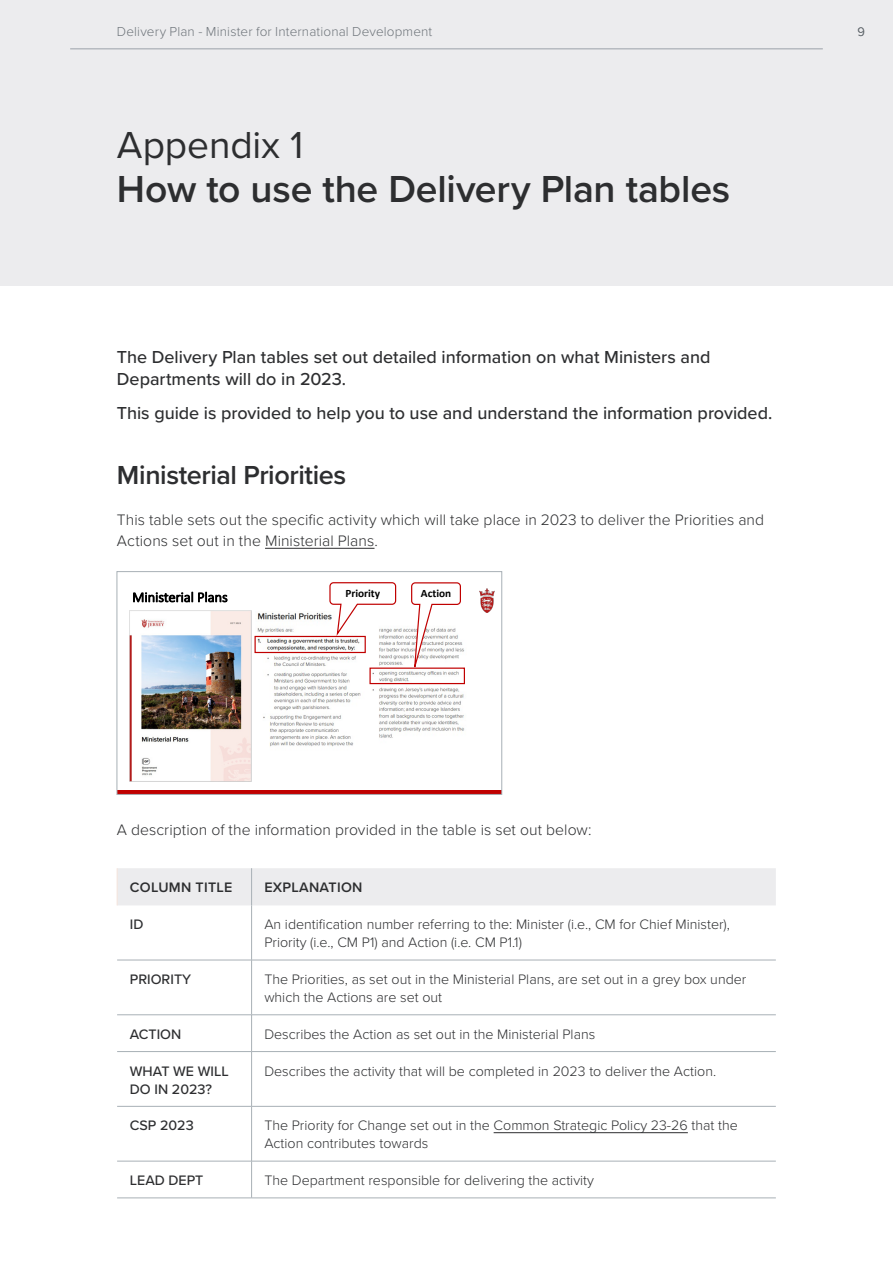
<style>
.page{position:relative;width:893px;height:1263px;background:#fff}
.page>*{position:absolute;margin:0;border:0;box-sizing:border-box;transform-origin:0 0}
.t1{font:600 39px/43.8px "Proxima Nova";letter-spacing:-.005em;color:#2d2e30}
.t2{font:600 27px "Proxima Nova";letter-spacing:-.015em;color:#2d2e30}
.t3{font:500 18px/21.6px "Proxima Nova";letter-spacing:-.005em;color:#2d2e30}
.t4{font:300 15.75px/20.2px "Proxima Nova";letter-spacing:.005em;color:#2d2e30}
.t5{font:300 14.25px/18px "Proxima Nova";color:#2d2e30}
.t6{font:500 14.25px/18px "Proxima Nova";color:#2d2e30}
.t7{font:600 14.25px "Proxima Nova";letter-spacing:.02em;color:#2d2e30}
.t8{font:300 14.25px "Calibri";color:#000}
.t9{font:300 13.5px "Proxima Nova";letter-spacing:.01em;color:#797f84}
.t10{font:300 12.75px "Proxima Nova";color:#6f757a}
.t11{font:700 11.25px "Calibri";color:#000}
.s1{font-weight:400}
</style>
<div class="page">
<div style="left:0;top:0;width:893px;height:286px;background:#ececee"></div>
<hr style="left:265px;top:548px;width:109px;height:1px;background:#2d2e30">
<div style="left:118px;top:868px;width:658px;height:37px;background:#ececee"></div>
<hr style="left:251px;top:868px;width:1px;height:37px;background:#a8b0b6">
<hr style="left:117px;top:868px;width:1px;height:37px;background:#f5e4db">
<hr style="left:251px;top:905px;width:1px;height:55px;background:#a8b0b6">
<hr style="left:251px;top:960px;width:1px;height:54px;background:#a8b0b6">
<hr style="left:251px;top:1015px;width:1px;height:36px;background:#a8b0b6">
<hr style="left:251px;top:1052px;width:1px;height:54px;background:#a8b0b6">
<hr style="left:251px;top:1106px;width:1px;height:55px;background:#a8b0b6">
<hr style="left:251px;top:1161px;width:1px;height:37px;background:#a8b0b6">
<hr style="left:117px;top:960px;width:135px;height:1px;background:#a8b0b6">
<hr style="left:252px;top:960px;width:524px;height:1px;background:#a8b0b6">
<hr style="left:117px;top:1014px;width:135px;height:1px;background:#a8b0b6">
<hr style="left:252px;top:1014px;width:524px;height:1px;background:#a8b0b6">
<hr style="left:117px;top:1051px;width:135px;height:1px;background:#a8b0b6">
<hr style="left:252px;top:1051px;width:524px;height:1px;background:#a8b0b6">
<hr style="left:117px;top:1106px;width:135px;height:1px;background:#a8b0b6">
<hr style="left:252px;top:1106px;width:524px;height:1px;background:#a8b0b6">
<hr style="left:117px;top:1161px;width:135px;height:1px;background:#a8b0b6">
<hr style="left:252px;top:1161px;width:524px;height:1px;background:#a8b0b6">
<hr style="left:117px;top:1197px;width:135px;height:1px;background:#a8b0b6">
<hr style="left:252px;top:1197px;width:524px;height:1px;background:#a8b0b6">
<hr style="left:494px;top:1132px;width:194px;height:1px;background:#2d2e30">
<hr style="left:117px;top:790px;width:385px;height:4px;background:#c00000">
<img style="left:479px;top:589px;width:16px;height:24px">
<img style="left:129px;top:610px;width:122px;height:172px">
<img style="left:255px;top:611px;width:210px;height:136px">
<div style="left:254px;top:636px;width:112px;height:17px;border:1px solid #c00000"></div>
<div style="left:369px;top:667px;width:96px;height:17px;border:1px solid #c00000"></div>
<svg style="left:329px;top:582px;width:68px;height:56px"></svg>
<svg style="left:410px;top:582px;width:52px;height:98px"></svg>
<div style="left:117px;top:571px;width:385px;height:224px;border:1px solid #a8b0b6"></div>
<p class="t9" style="left:117px;top:22px;width:317px">Delivery Plan - Minister for International Development</p>
<p class="t10" style="left:857px;top:22px;width:9px">9</p>
<p class="t1" style="left:117px;top:122px;width:615px"><span class="s1">Appendix 1<br></span>How to use the Delivery Plan tables</p>
<p class="t3" style="left:117px;top:345px;width:595px">The Delivery Plan tables set out detailed information on what Ministers and<br>Departments will do in 2023.</p>
<p class="t3" style="left:117px;top:401px;width:657px">This guide is provided to help you to use and understand the information provided.</p>
<p class="t2" style="left:117px;top:455px;width:231px">Ministerial Priorities</p>
<p class="t4" style="left:117px;top:509px;width:649px">This table sets out the specific activity which will take place in 2023 to deliver the Priorities and<br>Actions set out in the Ministerial Plans.</p>
<p class="t8" style="left:132px;top:588px;width:97px">Ministerial Plans</p>
<p class="t11" style="left:345px;top:585px;width:36px">Priority</p>
<p class="t11" style="left:421px;top:586px;width:32px">Action</p>
<p class="t4" style="left:117px;top:818px;width:476px">A description of the information provided in the table is set out below:</p>
<p class="t7" style="left:130px;top:877px;width:104px">COLUMN TITLE</p>
<p class="t7" style="left:264px;top:877px;width:100px">EXPLANATION</p>
<p class="t6" style="left:130px;top:915px;width:15px">ID</p>
<p class="t5" style="left:264px;top:915px;width:467px">An identification number referring to the: Minister (i.e., CM for Chief Minister),<br>Priority (i.e., CM P1) and Action (i.e. CM P1.1)</p>
<p class="t6" style="left:130px;top:970px;width:63px">PRIORITY</p>
<p class="t5" style="left:264px;top:969px;width:484px">The Priorities, as set out in the Ministerial Plans, are set out in a grey box under which the Actions are set out</p>
<p class="t6" style="left:130px;top:1024px;width:53px">ACTION</p>
<p class="t5" style="left:264px;top:1024px;width:332px">Describes the Action as set out in the Ministerial Plans</p>
<p class="t6" style="left:130px;top:1061px;width:100px">WHAT WE WILL<br>DO IN 2023?</p>
<p class="t5" style="left:264px;top:1061px;width:453px">Describes the activity that will be completed in 2023 to deliver the Action.</p>
<p class="t6" style="left:130px;top:1116px;width:65px">CSP 2023</p>
<p class="t5" style="left:264px;top:1116px;width:475px">The Priority for Change set out in the Common Strategic Policy 23-26 that the<br>Action contributes towards</p>
<p class="t6" style="left:130px;top:1171px;width:75px">LEAD DEPT</p>
<p class="t5" style="left:264px;top:1170px;width:331px">The Department responsible for delivering the activity</p>
</div>
